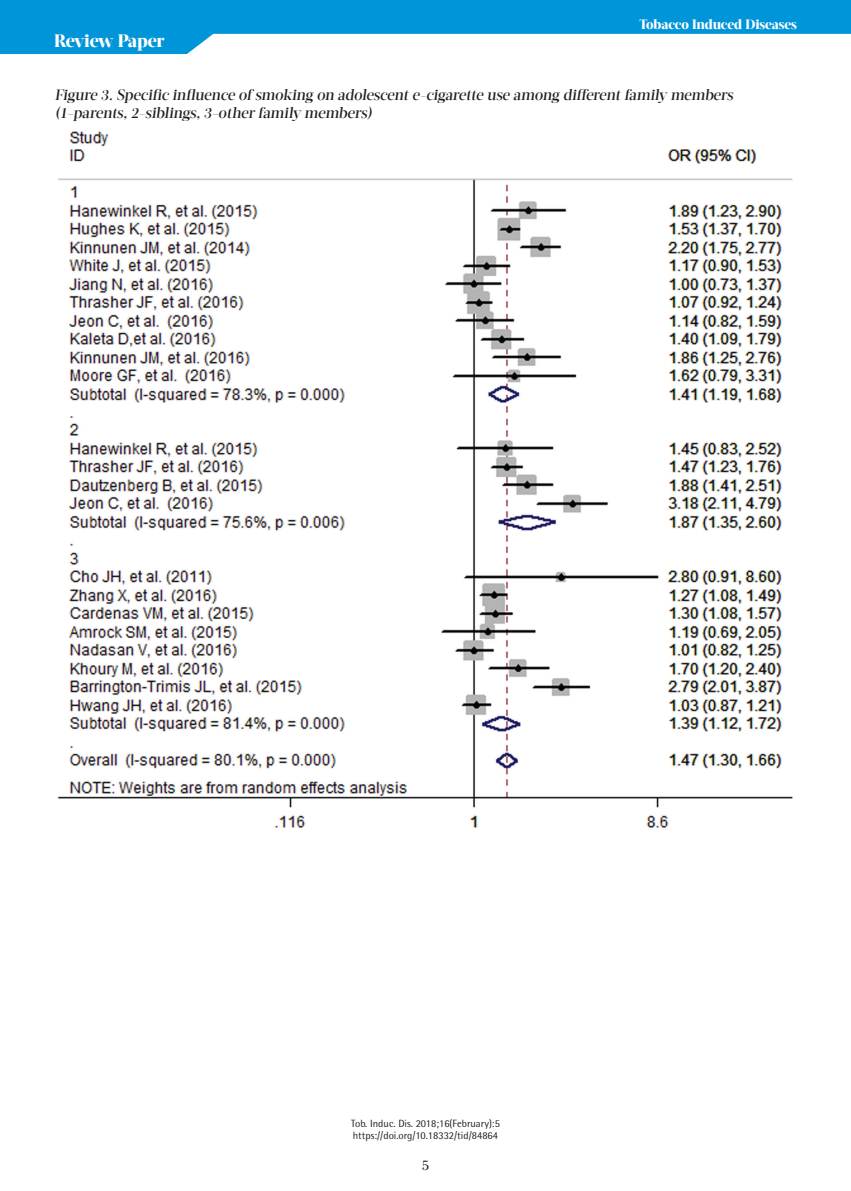
<style>
.page{position:relative;width:851px;height:1191px;background:#fff}
.page>*{position:absolute;margin:0;border:0;box-sizing:border-box;transform-origin:0 0}
.t1{font:800 18px "Acta Display W04";letter-spacing:-.02em;color:#fff}
.t2{font:500 15px/18px "Acta Display W04";color:#231f20}
.t3{font:15px "PF Bodoni Text";color:#231f20}
.t4{font:800 13.5px "Acta Display W04";letter-spacing:-.01em;color:#fff}
.t5{font:10.5px/12.6px "Rotis Semi Sans Hel";color:#231f20}
</style>
<div class="page">
<svg style="left:0;top:0;width:850px;height:54px;fill:#0095d9"></svg>
<img style="left:57px;top:131px;width:736px;height:697px">
<p class="t1" style="left:54px;top:30px;width:112px">Review Paper</p>
<p class="t4" style="left:639px;top:17px;width:159px">Tobacco Induced Diseases</p>
<p class="t2" style="left:55px;top:86px;width:682px">Figure 3. Specific influence of smoking on adolescent e-cigarette use among different family members (1-parents, 2-siblings, 3-other family members)</p>
<p class="t5" style="left:351px;top:1116px;width:150px">Tob. Induc. Dis. 2018;16(February):5 https://doi.org/10.18332/tid/84864</p>
<p class="t3" style="left:421px;top:1156px;width:9px">5</p>
</div>
